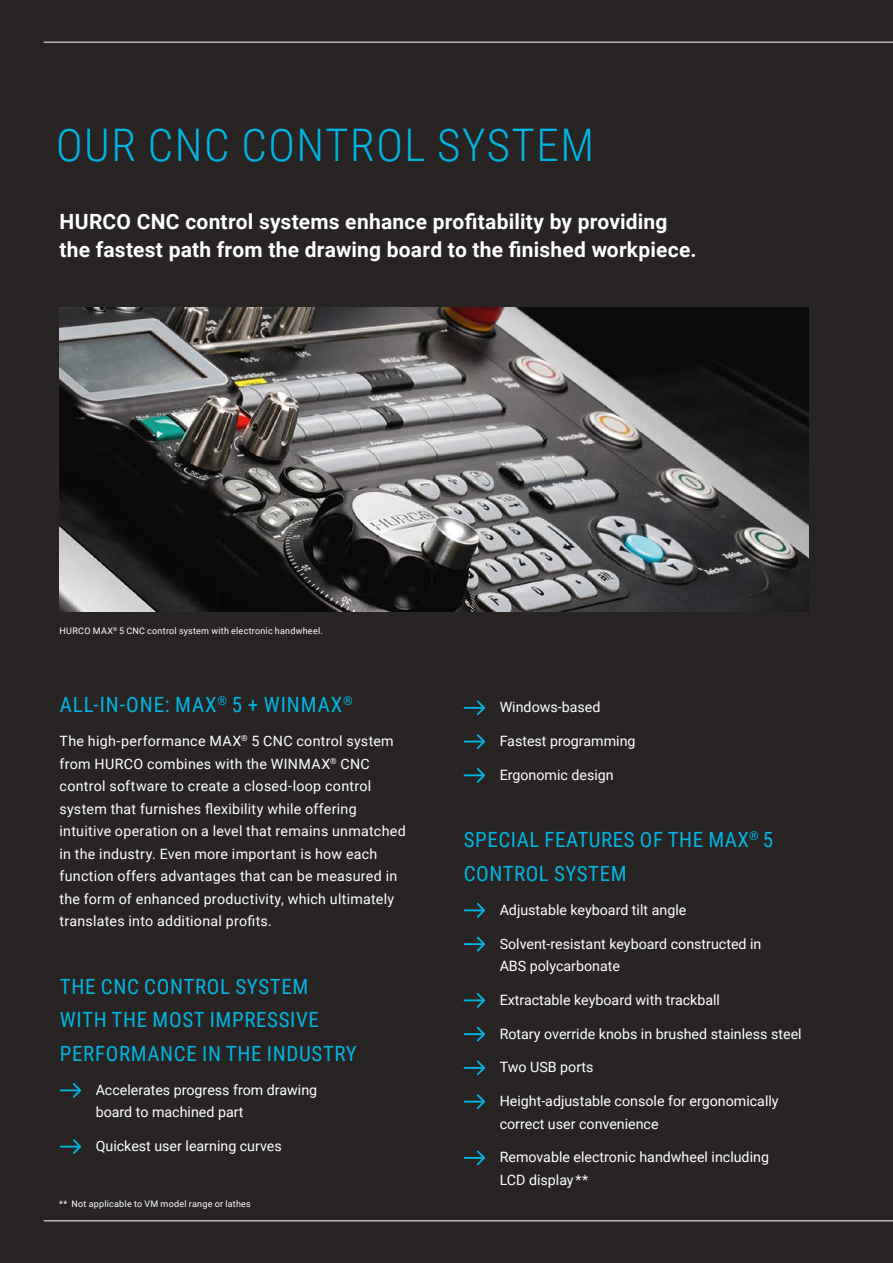
<style>
.page{position:relative;width:893px;height:1263px;background:#282424}
.page>*{position:absolute;margin:0;border:0;box-sizing:border-box;transform-origin:0 0}
.t1{font:300 45px "Roboto Condensed";letter-spacing:.035em;color:#00b5e2}
.t2{font:21px/33.8px "Roboto Condensed";letter-spacing:.03em;color:#00b5e2}
.t3{font:700 21px/28.5px "Roboto";letter-spacing:.01em;color:#fff}
.t4{font:14.25px/22.5px "Roboto";color:#fff}
.t5{font:14.25px/22.5px "Roboto";letter-spacing:.02em;color:#fff}
.t6{font:9px "Roboto";letter-spacing:.025em;color:#fff}
</style>
<div class="page">
<img style="left:60px;top:308px;width:749px;height:303px">
<svg style="left:60px;top:1083px;width:21px;height:15px"></svg>
<svg style="left:60px;top:1139px;width:22px;height:15px"></svg>
<svg style="left:464px;top:700px;width:21px;height:16px"></svg>
<svg style="left:464px;top:734px;width:21px;height:15px"></svg>
<svg style="left:464px;top:768px;width:21px;height:15px"></svg>
<svg style="left:464px;top:903px;width:21px;height:15px"></svg>
<svg style="left:464px;top:936px;width:21px;height:16px"></svg>
<svg style="left:464px;top:993px;width:21px;height:15px"></svg>
<svg style="left:464px;top:1026px;width:21px;height:16px"></svg>
<svg style="left:464px;top:1060px;width:21px;height:16px"></svg>
<svg style="left:464px;top:1094px;width:21px;height:15px"></svg>
<svg style="left:464px;top:1150px;width:21px;height:16px"></svg>
<hr style="left:44px;top:1220px;width:849px;height:1px;background:#fff">
<hr style="left:44px;top:42px;width:849px;height:1px;background:#fff">
<h1 class="t1" style="left:56px;top:114px;width:540px">OUR CNC CONTROL SYSTEM</h1>
<h2 class="t3" style="left:60px;top:206px;width:638px">HURCO CNC control systems enhance profitability by providing the fastest path from the drawing board to the finished workpiece.</h2>
<p class="t6" style="left:60px;top:624px;width:265px">HURCO MAX<sup>®</sup> 5 CNC control system with electronic handwheel.</p>
<h2 class="t2" style="left:60px;top:687px;width:294px">ALL-IN-ONE: MAX<sup>®</sup> 5 + WINMAX<sup>®</sup></h2>
<p class="t5" style="left:60px;top:729px;width:348px">The high-performance MAX<sup>®</sup> 5 CNC control system from HURCO combines with the WINMAX<sup>®</sup> CNC control software to create a closed-loop control system that furnishes flexibility while offering intuitive operation on a level that remains unmatched in the industry. Even more important is how each function offers advantages that can be measured in the form of enhanced productivity, which ultimately translates into additional profits.</p>
<h2 class="t2" style="left:60px;top:968px;width:298px">THE CNC CONTROL SYSTEM<br>WITH THE MOST IMPRESSIVE<br>PERFORMANCE IN THE INDUSTRY</h2>
<p class="t4" style="left:96px;top:1078px;width:223px">Accelerates progress from drawing board to machined part</p>
<p class="t4" style="left:96px;top:1134px;width:188px">Quickest user learning curves</p>
<p class="t6" style="left:59px;top:1198px;width:193px">** Not applicable to VM model range or lathes</p>
<p class="t4" style="left:500px;top:695px;width:102px">Windows-based</p>
<p class="t4" style="left:500px;top:729px;width:137px">Fastest programming</p>
<p class="t4" style="left:500px;top:763px;width:116px">Ergonomic design</p>
<h2 class="t2" style="left:464px;top:822px;width:311px">SPECIAL FEATURES OF THE MAX<sup>®</sup> 5<br>CONTROL SYSTEM</h2>
<p class="t4" style="left:500px;top:898px;width:188px">Adjustable keyboard tilt angle</p>
<p class="t4" style="left:500px;top:932px;width:263px">Solvent-resistant keyboard constructed in<br>ABS polycarbonate</p>
<p class="t4" style="left:500px;top:988px;width:222px">Extractable keyboard with trackball</p>
<p class="t4" style="left:500px;top:1022px;width:303px">Rotary override knobs in brushed stainless steel</p>
<p class="t4" style="left:500px;top:1055px;width:95px">Two USB ports</p>
<p class="t4" style="left:500px;top:1089px;width:280px">Height-adjustable console for ergonomically correct user convenience</p>
<p class="t4" style="left:500px;top:1145px;width:274px">Removable electronic handwheel including --<br>LCD display **</p>
</div>
